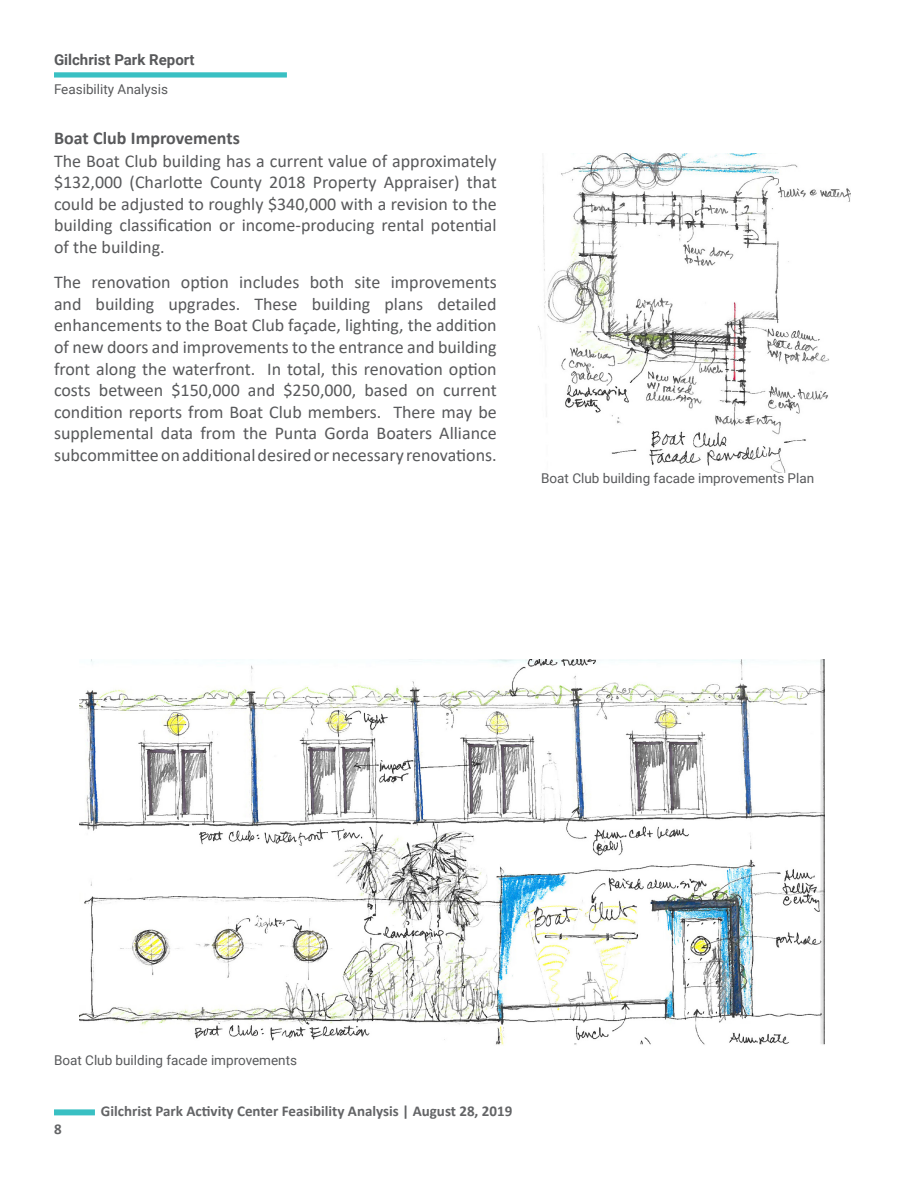
<style>
.page{position:relative;width:918px;height:1188px;background:#fff}
.page>*{position:absolute;margin:0;border:0;box-sizing:border-box;transform-origin:0 0}
.t1{font:18px/21.6px "Calibri";color:#58595b;text-align:justify}
.t2{font:700 18px "Calibri";color:#58595b}
.t3{font:700 15px "Calibri";color:#636466}
.t4{font:700 15px "Roboto";color:#58595b}
.t5{font:13.5px "Roboto";color:#58595b}
</style>
<div class="page">
<div style="left:54px;top:1109px;width:41px;height:6px;background:#39c0c3"></div>
<div style="left:54px;top:72px;width:233px;height:6px;background:#39c0c3"></div>
<img style="left:538px;top:153px;width:312px;height:320px">
<img style="left:80px;top:660px;width:745px;height:385px">
<p class="t4" style="left:54px;top:49px;width:142px">Gilchrist Park Report</p>
<p class="t5" style="left:54px;top:80px;width:116px">Feasibility Analysis</p>
<p class="t2" style="left:54px;top:125px;width:187px">Boat Club Improvements</p>
<p class="t1" style="left:54px;top:149px;width:444px">The Boat Club building has a current value of approximately $132,000 (Charlotte County 2018 Property Appraiser) that could be adjusted to roughly $340,000 with a revision to the building classification or income-producing rental potential of the building.</p>
<p class="t1" style="left:54px;top:271px;width:444px">The renovation option includes both site improvements and building upgrades. These building plans detailed enhancements to the Boat Club façade, lighting, the addition of new doors and improvements to the entrance and building front along the waterfront. In total, this renovation option costs between $150,000 and $250,000, based on current condition reports from Boat Club members. There may be supplemental data from the Punta Gorda Boaters Alliance subcommittee on additional desired or necessary renovations.</p>
<p class="t5" style="left:541px;top:469px;width:275px">Boat Club building facade improvements Plan</p>
<p class="t5" style="left:54px;top:1051px;width:245px">Boat Club building facade improvements</p>
<p class="t3" style="left:54px;top:1118px;width:9px">8</p>
<p class="t3" style="left:101px;top:1100px;width:413px">Gilchrist Park Activity Center Feasibility Analysis | August 28, 2019</p>
</div>
